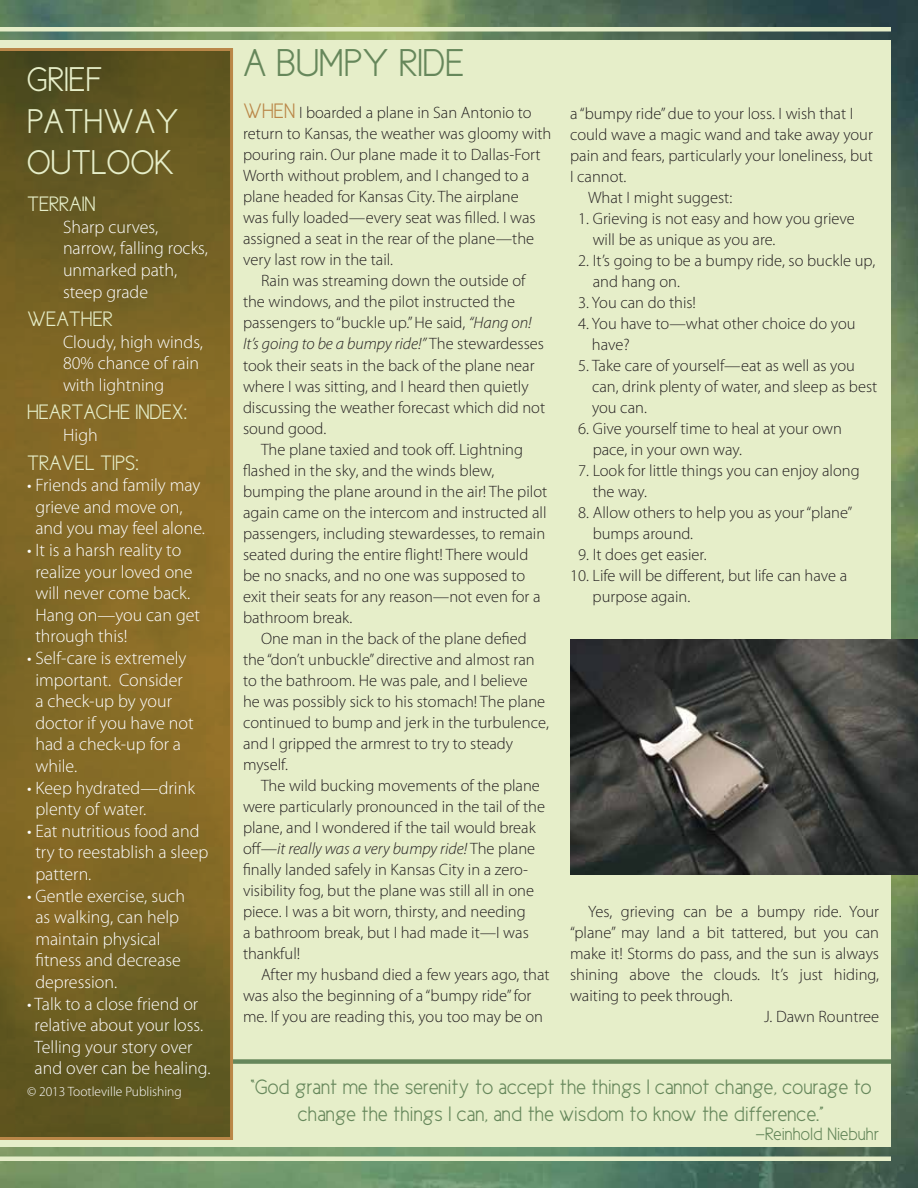
<style>
.page{position:relative;width:918px;height:1188px;background:#fff}
.page>*{position:absolute;margin:0;border:0;box-sizing:border-box;transform-origin:0 0}
.t1{font:39px "Cicle Semi";color:#66875b}
.t2{font:34.5px/41.4px "Cicle Semi";color:#e6eec9}
.t3{font:21px/27px "Cicle Semi";color:#66875b;text-align:center}
.t4{font:21px "Cicle Semi";color:#e6eec9}
.t5{font:21px "Cicle Semi";color:#ba8748}
.t6{font:300 18px/21.6px "Myriad Pro";color:#fff}
.t7{font:18px "Cicle Semi";color:#66875b}
.t8{font:300 16.5px/21px "Myriad Pro";color:#231f20}
.t9{font:italic 300 16.5px "Myriad Pro";color:#231f20}
.t10{font:300 13.5px "Myriad Pro";color:#fff}
.s1{font-family:"Cicle Semi";font-weight:400;font-size:21px;color:#ba8748}
.s2{font-style:italic}
.s3{font-style:normal}
</style>
<div class="page">
<img style="left:0;top:0;width:918px;height:1188px">
<div style="left:0;top:40px;width:891px;height:1108px;background:#e6eec9"></div>
<div style="left:0;top:27px;width:891px;height:5px;background:#e6eec9"></div>
<div style="left:0;top:1156px;width:891px;height:5px;background:#e6eec9"></div>
<div style="left:0;top:1059px;width:891px;height:5px;background:#66875b"></div>
<svg style="left:0;top:48px;width:233px;height:1092px;background:#786424"></svg>
<img style="left:570px;top:639px;width:348px;height:236px">
<h2 class="t2" style="left:27px;top:59px;width:153px">GRIEF<br>PATHWAY<br>OUTLOOK</h2>
<p class="t4" style="left:27px;top:193px;width:52px">Terrain</p>
<p class="t6" style="left:63px;top:216px;width:146px">Sharp curves, narrow, falling rocks, unmarked path, steep grade</p>
<p class="t4" style="left:27px;top:308px;width:87px">weather</p>
<p class="t6" style="left:63px;top:331px;width:142px">Cloudy, high winds,<br>80% chance of rain with lightning</p>
<p class="t4" style="left:27px;top:401px;width:162px">heartache index:</p>
<p class="t6" style="left:63px;top:424px;width:36px">High</p>
<p class="t4" style="left:27px;top:451px;width:114px">travel tips:</p>
<p class="t6" style="left:35px;top:474px;width:171px;text-indent:-8px">• Friends and family may grieve and move on, and you may feel alone.</p>
<p class="t6" style="left:35px;top:539px;width:166px;text-indent:-8px">• It is a harsh reality to realize your loved one will never come back.<br>Hang on—you can get through this!</p>
<p class="t6" style="left:35px;top:647px;width:160px;text-indent:-8px">• Self-care is extremely important. Consider a check-up by your doctor if you have not had a check-up for a while.</p>
<p class="t6" style="left:35px;top:777px;width:161px;text-indent:-8px">• Keep hydrated—drink plenty of water.</p>
<p class="t6" style="left:35px;top:820px;width:175px;text-indent:-8px">• Eat nutritious food and try to reestablish a sleep pattern.</p>
<p class="t6" style="left:35px;top:885px;width:151px;text-indent:-8px">• Gentle exercise, such as walking, can help maintain physical fitness and decrease depression.</p>
<p class="t6" style="left:35px;top:993px;width:177px;text-indent:-8px">• Talk to a close friend or relative about your loss.<br>Telling your story over and over can be healing.</p>
<p class="t10" style="left:27px;top:1083px;width:156px">© 2013 Tootleville Publishing</p>
<h1 class="t1" style="left:243px;top:43px;width:223px">A Bumpy Ride</h1>
<p class="t5" style="left:243px;top:100px;width:15px">WHE</p>
<p class="t8" style="left:284px;top:102px;width:249px"><span class="s1">N</span> I boarded a plane in San Antonio to</p>
<p class="t8" style="left:243px;top:123px;width:310px">return to Kansas, the weather was gloomy with</p>
<p class="t8" style="left:243px;top:144px;width:299px">pouring rain. Our plane made it to Dallas-Fort</p>
<p class="t8" style="left:243px;top:165px;width:288px">Worth without problem, and I changed to a</p>
<p class="t8" style="left:243px;top:186px;width:277px">plane headed for Kansas City. The airplane</p>
<p class="t8" style="left:243px;top:207px;width:294px">was fully loaded—every seat was filled. I was</p>
<p class="t8" style="left:243px;top:228px;width:293px">assigned a seat in the rear of the plane—the</p>
<p class="t8" style="left:243px;top:249px;width:152px">very last row in the tail.</p>
<p class="t8" style="left:261px;top:270px;width:266px">Rain was streaming down the outside of</p>
<p class="t8" style="left:243px;top:291px;width:274px">the windows, and the pilot instructed the</p>
<p class="t8" style="left:243px;top:312px;width:290px">passengers to “buckle up.” He said, <span class="s2">“Hang on!</span></p>
<p class="t9" style="left:243px;top:334px;width:303px">It’s going to be a bumpy ride!” <span class="s3">The stewardesses</span></p>
<p class="t8" style="left:243px;top:354px;width:293px">took their seats in the back of the plane near</p>
<p class="t8" style="left:243px;top:375px;width:287px">where I was sitting, and I heard then quietly</p>
<p class="t8" style="left:243px;top:396px;width:304px">discussing the weather forecast which did not</p>
<p class="t8" style="left:243px;top:417px;width:85px">sound good.</p>
<p class="t8" style="left:261px;top:438px;width:263px">The plane taxied and took off. Lightning</p>
<p class="t8" style="left:243px;top:459px;width:253px">flashed in the sky, and the winds blew,</p>
<p class="t8" style="left:243px;top:480px;width:306px">bumping the plane around in the air! The pilot</p>
<p class="t8" style="left:243px;top:501px;width:305px">again came on the intercom and instructed all</p>
<p class="t8" style="left:243px;top:522px;width:304px">passengers, including stewardesses, to remain</p>
<p class="t8" style="left:243px;top:543px;width:287px">seated during the entire flight! There would</p>
<p class="t8" style="left:243px;top:564px;width:284px">be no snacks, and no one was supposed to</p>
<p class="t8" style="left:243px;top:585px;width:299px">exit their seats for any reason—not even for a</p>
<p class="t8" style="left:243px;top:606px;width:111px">bathroom break.</p>
<p class="t8" style="left:261px;top:627px;width:267px">One man in the back of the plane defied</p>
<p class="t8" style="left:243px;top:648px;width:293px">the “don’t unbuckle” directive and almost ran</p>
<p class="t8" style="left:243px;top:669px;width:286px">to the bathroom. He was pale, and I believe</p>
<p class="t8" style="left:243px;top:690px;width:304px">he was possibly sick to his stomach! The plane</p>
<p class="t8" style="left:243px;top:711px;width:307px">continued to bump and jerk in the turbulence,</p>
<p class="t8" style="left:243px;top:732px;width:272px">and I gripped the armrest to try to steady</p>
<p class="t8" style="left:243px;top:753px;width:46px">myself.</p>
<p class="t8" style="left:261px;top:774px;width:280px">The wild bucking movements of the plane</p>
<p class="t8" style="left:243px;top:795px;width:304px">were particularly pronounced in the tail of the</p>
<p class="t8" style="left:243px;top:816px;width:294px">plane, and I wondered if the tail would break</p>
<p class="t9" style="left:243px;top:838px;width:294px"><span class="s3">off—</span>it really was a very bumpy ride! <span class="s3">The plane</span></p>
<p class="t8" style="left:243px;top:858px;width:287px">finally landed safely in Kansas City in a zero-</p>
<p class="t8" style="left:243px;top:879px;width:293px">visibility fog, but the plane was still all in one</p>
<p class="t8" style="left:243px;top:900px;width:284px">piece. I was a bit worn, thirsty, and needing</p>
<p class="t8" style="left:243px;top:921px;width:287px">a bathroom break, but I had made it—I was</p>
<p class="t8" style="left:243px;top:942px;width:59px">thankful!</p>
<p class="t8" style="left:261px;top:963px;width:290px">After my husband died a few years ago, that</p>
<p class="t8" style="left:243px;top:984px;width:290px">was also the beginning of a “bumpy ride” for</p>
<p class="t8" style="left:243px;top:1005px;width:302px">me. If you are reading this, you too may be on</p>
<p class="t8" style="left:570px;top:102px;width:285px">a “bumpy ride” due to your loss. I wish that I</p>
<p class="t8" style="left:570px;top:123px;width:304px">could wave a magic wand and take away your</p>
<p class="t8" style="left:570px;top:145px;width:304px">pain and fears, particularly your loneliness, but</p>
<p class="t8" style="left:570px;top:166px;width:58px">I cannot.</p>
<p class="t8" style="left:588px;top:187px;width:146px">What I might suggest:</p>
<p class="t8" style="left:593px;top:208px;width:264px;text-indent:-15px">1. Grieving is not easy and how you grieve will be as unique as you are.</p>
<p class="t8" style="left:593px;top:250px;width:284px;text-indent:-15px">2. It’s going to be a bumpy ride, so buckle up, and hang on.</p>
<p class="t8" style="left:578px;top:292px;width:119px">3. You can do this!</p>
<p class="t8" style="left:592px;top:313px;width:265px;text-indent:-14px">4. You have to—what other choice do you have?</p>
<p class="t8" style="left:592px;top:355px;width:287px;text-indent:-14px">5. Take care of yourself—eat as well as you can, drink plenty of water, and sleep as best you can.</p>
<p class="t8" style="left:593px;top:418px;width:251px;text-indent:-15px">6. Give yourself time to heal at your own pace, in your own way.</p>
<p class="t8" style="left:593px;top:460px;width:268px;text-indent:-15px">7. Look for little things you can enjoy along the way.</p>
<p class="t8" style="left:593px;top:502px;width:261px;text-indent:-15px">8. Allow others to help you as your “plane” bumps around.</p>
<p class="t8" style="left:578px;top:544px;width:130px">9. It does get easier.</p>
<p class="t8" style="left:593px;top:565px;width:256px;text-indent:-23px">10. Life will be different, but life can have a purpose again.</p>
<p class="t8" style="left:588px;top:901px;width:293px">Yes, grieving can be a bumpy ride. Your</p>
<p class="t8" style="left:570px;top:922px;width:311px">“plane” may land a bit tattered, but you can</p>
<p class="t8" style="left:570px;top:943px;width:311px">make it! Storms do pass, and the sun is always</p>
<p class="t8" style="left:570px;top:964px;width:311px">shining above the clouds. It’s just hiding,</p>
<p class="t8" style="left:570px;top:985px;width:164px">waiting to peek through.</p>
<p class="t8" style="left:764px;top:1006px;width:116px">J. Dawn Rountree</p>
<p class="t3" style="left:250px;top:1073px;width:623px">“God grant me the serenity to accept the things I cannot change, courage to change the things I can, and the wisdom to know the difference.”</p>
<p class="t7" style="left:755px;top:1124px;width:125px">—Reinhold Niebuhr</p>
</div>
